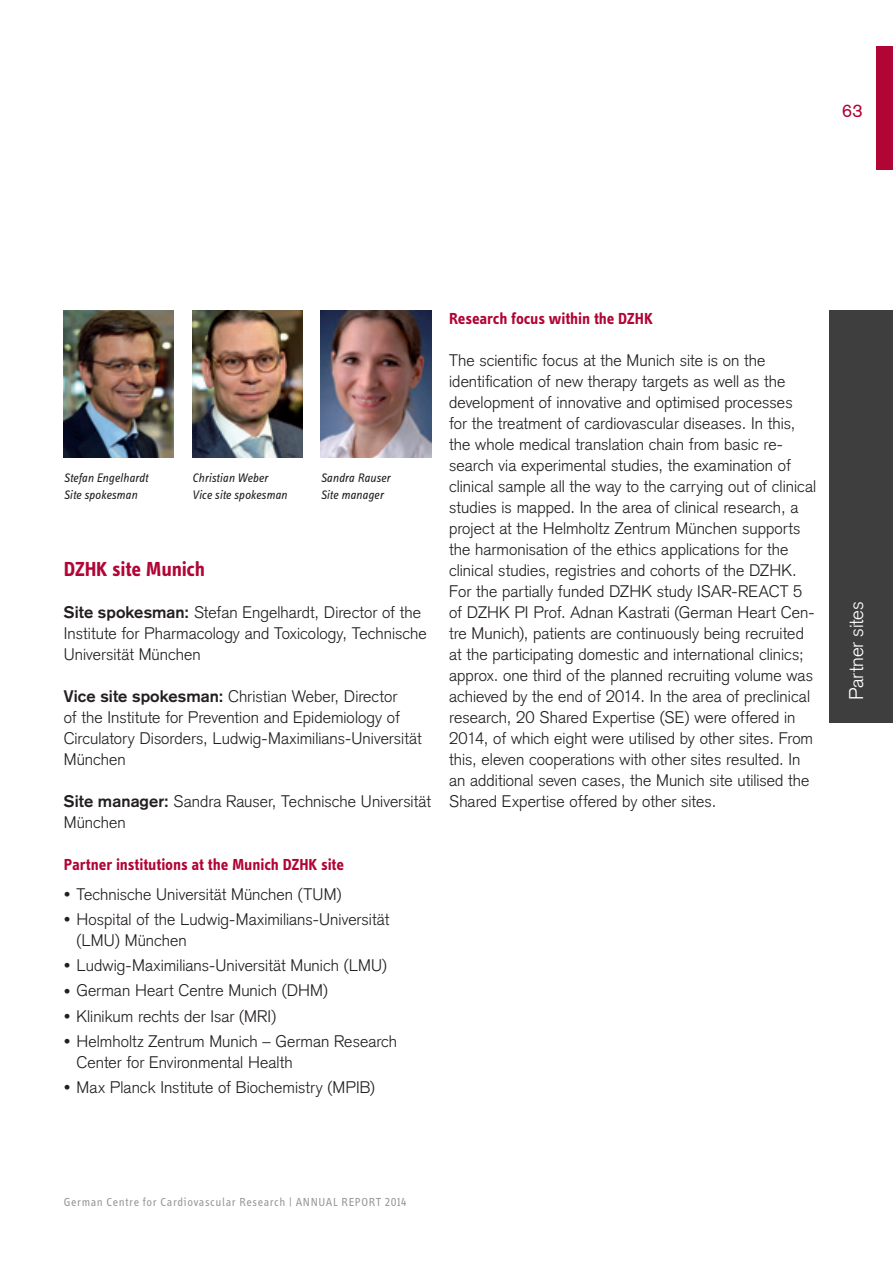
<style>
.page{position:relative;width:893px;height:1263px;background:#fff}
.page>*{position:absolute;margin:0;border:0;box-sizing:border-box;transform-origin:0 0}
.t1{font:700 21px "Info Text Pro";letter-spacing:-.015em;color:#b10535}
.t2{font:300 19.5px "Akzidenz Grotesk";letter-spacing:-.005em;color:#fff}
.t3{font:18px "Akzidenz Grotesk";color:#b10535}
.t4{font:300 16.5px/21px "Akzidenz Grotesk";letter-spacing:.005em;color:#231f20}
.t5{font:700 16.5px "Info Text Pro";letter-spacing:-.005em;color:#b10535}
.t6{font:italic 12.75px/17.1px "Info Text Pro";letter-spacing:-.005em;color:#231f20}
.t7{font:12px "Info Display OT";letter-spacing:.05em;color:#939598}
.s1{font-weight:700}
.s2{font-size:13.5px}
</style>
<div class="page">
<div style="left:876px;top:47px;width:17px;height:123px;background:#b10535"></div>
<div style="left:829px;top:310px;width:64px;height:413px;background:#3e3e3f"></div>
<img style="left:64px;top:310px;width:110px;height:147px">
<img style="left:321px;top:310px;width:110px;height:148px">
<img style="left:192px;top:310px;width:111px;height:148px">
<p class="t3" style="left:842px;top:101px;width:22px">63</p>
<p class="t6" style="left:64px;top:469px;width:86px">Stefan Engelhardt<br>Site spokesman</p>
<p class="t6" style="left:192px;top:469px;width:96px">Christian Weber<br>Vice site spokesman</p>
<p class="t6" style="left:321px;top:469px;width:71px">Sandra Rauser<br>Site manager</p>
<p class="t1" style="left:64px;top:556px;width:143px">DZHK site Munich</p>
<p class="t4" style="left:64px;top:602px;width:364px"><span class="s1">Site spokesman:</span> Stefan Engelhardt, Director of the<br>Institute for Pharmacology and Toxicology, Technische<br>Universität München</p>
<p class="t4" style="left:64px;top:686px;width:359px"><span class="s1">Vice site spokesman:</span> Christian Weber, Director<br>of the Institute for Prevention and Epidemiology of Circulatory Disorders, Ludwig-Maximilians-Universität München</p>
<p class="t4" style="left:64px;top:791px;width:369px"><span class="s1">Site manager:</span> Sandra Rauser, Technische Universität<br>München</p>
<p class="t5" style="left:64px;top:855px;width:282px">Partner institutions at the Munich DZHK site</p>
<p class="t4" style="left:64px;top:883px;width:279px"><span class="s2">•</span> Technische Universität München (TUM)</p>
<p class="t4" style="left:77px;top:909px;width:314px;text-indent:-13px"><span class="s2">•</span> Hospital of the Ludwig-Maximilians-Universität (LMU) München</p>
<p class="t4" style="left:64px;top:955px;width:325px"><span class="s2">•</span> Ludwig-Maximilians-Universität Munich (LMU)</p>
<p class="t4" style="left:64px;top:980px;width:266px"><span class="s2">•</span> German Heart Centre Munich (DHM)</p>
<p class="t4" style="left:64px;top:1005px;width:214px"><span class="s2">•</span> Klinikum rechts der Isar (MRI)</p>
<p class="t4" style="left:77px;top:1031px;width:322px;text-indent:-13px"><span class="s2">•</span> Helmholtz Zentrum Munich – German Research<br>Center for Environmental Health</p>
<p class="t4" style="left:64px;top:1077px;width:313px"><span class="s2">•</span> Max Planck Institute of Biochemistry (MPIB)</p>
<p class="t5" style="left:449px;top:309px;width:205px">Research focus within the DZHK</p>
<p class="t4" style="left:449px;top:350px;width:369px">The scientific focus at the Munich site is on the identification of new therapy targets as well as the development of innovative and optimised processes<br>for the treatment of cardiovascular diseases. In this, the whole medical translation chain from basic re&shy;search via experimental studies, the examination of clinical sample all the way to the carrying out of clinical studies is mapped. In the area of clinical research, a project at the Helmholtz Zentrum München supports the harmonisation of the ethics applications for the clinical studies, registries and cohorts of the DZHK.<br>For the partially funded DZHK study ISAR-REACT 5 of DZHK PI Prof. Adnan Kastrati (German Heart Cen&shy;tre Munich), patients are continuously being recruited at the participating domestic and international clinics; approx. one third of the planned recruiting volume was achieved by the end of 2014. In the area of preclinical research, 20 Shared Expertise (SE) were offered in 2014, of which eight were utilised by other sites. From this, eleven cooperations with other sites resulted. In an additional seven cases, the Munich site utilised the Shared Expertise offered by other sites.</p>
<p class="t2" style="left:845px;top:700px;width:101px;rotate:-90deg">Partner sites</p>
<p class="t7" style="left:64px;top:1195px;width:344px">German Centre for Cardiovascular Research | ANNUAL REPORT 2014</p>
</div>
